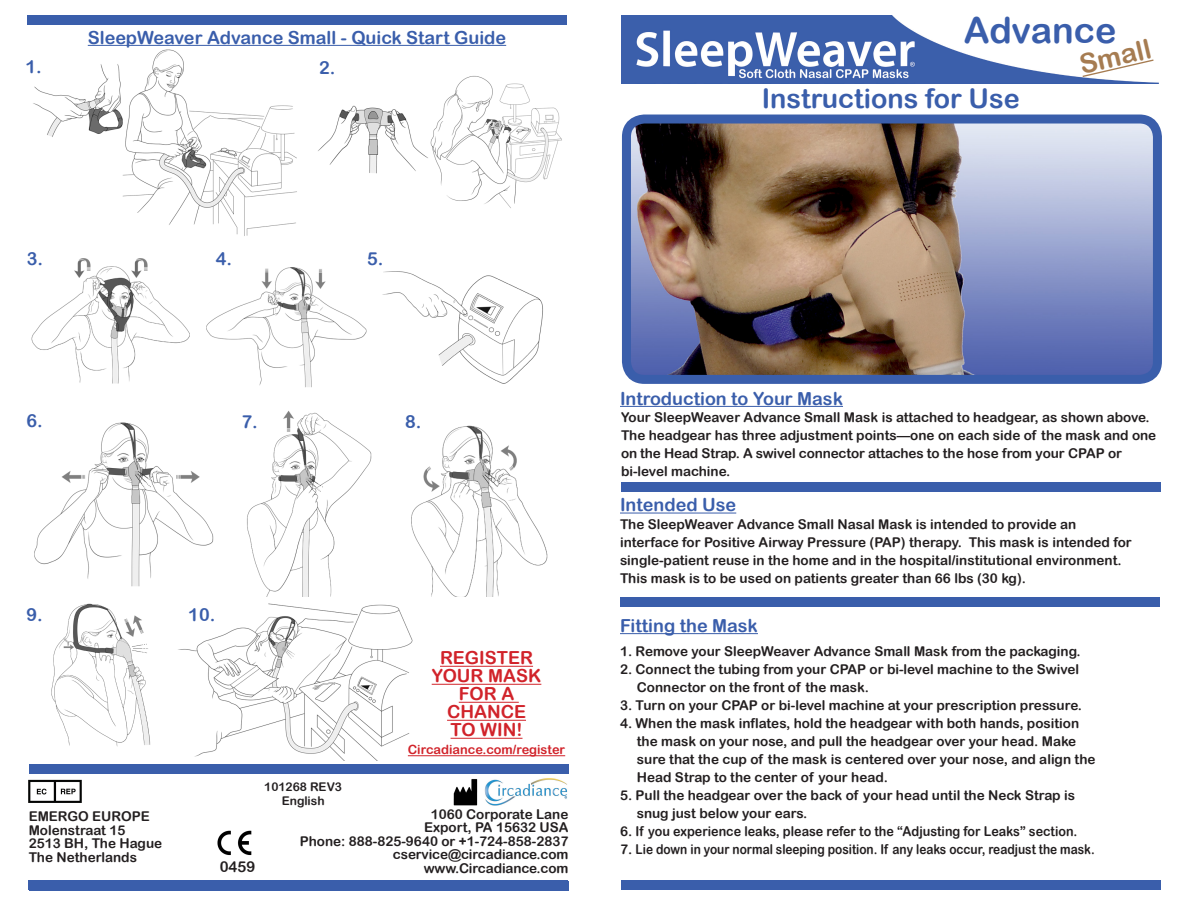
<style>
.page{position:relative;width:1188px;height:918px;background:#fff}
.page>*{position:absolute;margin:0;border:0;box-sizing:border-box;transform-origin:0 0}
.t1{font:36px "Arial Rounded MT Bold";color:#3a5eab}
.t2{font:27px "Arial Rounded MT Bold";color:#3a5eab}
.t3{font:27px "Arial Rounded MT Bold";color:#a67c51}
.t4{font:18px "Arial Rounded MT Bold";color:#3a5eab}
.t5{font:18px "Arial Rounded MT Bold";color:#d1232a}
.t6{font:15px "Arial Rounded MT Bold";color:#231f20}
.t7{font:13.5px/18px "Arial Rounded MT Bold";color:#231f20}
.t8{font:12.75px "Arial Rounded MT Bold";color:#d1232a}
.t9{font:12px "Arial Rounded MT Bold";color:#231f20}
</style>
<div class="page">
<img style="left:632px;top:125px;width:520px;height:249px">
<div style="left:622px;top:115px;width:540px;height:269px;border:9px solid #3a5eab;border-radius:18px"></div>
<img style="left:31px;top:44px;width:531px;height:553px">
<div style="left:622px;top:482px;width:539px;height:10px;background:#3a5eab"></div>
<div style="left:622px;top:880px;width:539px;height:10px;background:#3a5eab"></div>
<img style="left:622px;top:15px;width:537px;height:69px">
<svg style="left:1081px;top:58px;width:74px;height:20px"></svg>
<div style="left:620px;top:597px;width:540px;height:9px;background:#3a5eab"></div>
<hr style="left:88px;top:45px;width:418px;height:1px;background:#3a5eab">
<hr style="left:620px;top:406px;width:223px;height:1px;background:#3a5eab">
<hr style="left:620px;top:513px;width:116px;height:1px;background:#3a5eab">
<hr style="left:620px;top:633px;width:138px;height:1px;background:#3a5eab">
<div style="left:29px;top:880px;width:539px;height:10px;background:#3a5eab"></div>
<img style="left:484px;top:778px;width:84px;height:28px">
<img style="left:28px;top:779px;width:54px;height:24px">
<img style="left:453px;top:779px;width:24px;height:26px">
<img style="left:217px;top:830px;width:35px;height:26px">
<div style="left:29px;top:764px;width:539px;height:10px;background:#3a5eab"></div>
<div style="left:27px;top:15px;width:540px;height:10px;background:#3a5eab"></div>
<img style="left:51px;top:603px;width:396px;height:158px">
<hr style="left:440px;top:666px;width:93px;height:1px;background:#d1232a">
<hr style="left:432px;top:684px;width:109px;height:1px;background:#d1232a">
<hr style="left:459px;top:702px;width:60px;height:1px;background:#d1232a">
<hr style="left:447px;top:720px;width:79px;height:1px;background:#d1232a">
<hr style="left:451px;top:738px;width:72px;height:1px;background:#d1232a">
<hr style="left:408px;top:755px;width:157px;height:1px;background:#d1232a">
<p class="t4" style="left:88px;top:27px;width:420px">SleepWeaver Advance Small - Quick Start Guide</p>
<p class="t4" style="left:25px;top:56px;width:18px">1.</p>
<p class="t4" style="left:319px;top:57px;width:18px">2.</p>
<p class="t1" style="left:964px;top:9px;width:154px">Advance</p>
<p class="t3" style="left:1076px;top:49px;width:74px;rotate:-13deg">Small</p>
<p class="t2" style="left:762px;top:83px;width:260px">Instructions for Use</p>
<p class="t4" style="left:27px;top:248px;width:18px">3.</p>
<p class="t4" style="left:216px;top:248px;width:18px">4.</p>
<p class="t4" style="left:367px;top:248px;width:18px">5.</p>
<p class="t4" style="left:26px;top:410px;width:18px">6.</p>
<p class="t4" style="left:241px;top:411px;width:18px">7.</p>
<p class="t4" style="left:405px;top:411px;width:18px">8.</p>
<p class="t4" style="left:26px;top:604px;width:18px">9.</p>
<p class="t4" style="left:188px;top:604px;width:29px">10.</p>
<p class="t7" style="left:29px;top:807px;width:123px">EMERGO EUROPE</p>
<p class="t7" style="left:29px;top:821px;width:98px">Molenstraat 15</p>
<p class="t7" style="left:29px;top:834px;width:135px">2513 BH, The Hague</p>
<p class="t7" style="left:29px;top:848px;width:110px">The Netherlands</p>
<p class="t6" style="left:220px;top:858px;width:37px">0459</p>
<p class="t5" style="left:440px;top:647px;width:95px">REGISTER</p>
<p class="t5" style="left:432px;top:665px;width:111px">YOUR MASK</p>
<p class="t5" style="left:459px;top:683px;width:57px">FOR A</p>
<p class="t5" style="left:447px;top:701px;width:80px">CHANCE</p>
<p class="t5" style="left:451px;top:719px;width:73px">TO WIN!</p>
<p class="t8" style="left:408px;top:742px;width:159px">Circadiance.com/register</p>
<p class="t9" style="left:264px;top:779px;width:79px">101268 REV3</p>
<p class="t9" style="left:282px;top:794px;width:44px">English</p>
<p class="t7" style="left:431px;top:805px;width:139px">1060 Corporate Lane</p>
<p class="t7" style="left:424px;top:818px;width:146px">Export, PA 15632 USA</p>
<p class="t7" style="left:300px;top:832px;width:270px">Phone: 888-825-9640 or +1-724-858-2837</p>
<p class="t7" style="left:393px;top:845px;width:177px">cservice@circadiance.com</p>
<p class="t7" style="left:424px;top:859px;width:146px">www.Circadiance.com</p>
<p class="t4" style="left:620px;top:388px;width:225px">Introduction to Your Mask</p>
<p class="t7" style="left:621px;top:408px;width:537px">Your SleepWeaver Advance Small Mask is attached to headgear, as shown above.<br>The headgear has three adjustment points—one on each side of the mask and one on the Head Strap. A swivel connector attaches to the hose from your CPAP or</p>
<p class="t7" style="left:621px;top:462px;width:111px">bi-level machine.</p>
<p class="t4" style="left:620px;top:494px;width:118px">Intended Use</p>
<p class="t7" style="left:620px;top:515px;width:458px">The SleepWeaver Advance Small Nasal Mask is intended to provide an</p>
<p class="t7" style="left:620px;top:533px;width:513px">interface for Positive Airway Pressure (PAP) therapy. This mask is intended for single-patient reuse in the home and in the hospital/institutional environment.</p>
<p class="t7" style="left:620px;top:569px;width:408px">This mask is to be used on patients greater than 66 lbs (30 kg).</p>
<p class="t4" style="left:620px;top:615px;width:139px">Fitting the Mask</p>
<p class="t7" style="left:620px;top:642px;width:462px">1. Remove your SleepWeaver Advance Small Mask from the packaging.</p>
<p class="t7" style="left:620px;top:660px;width:461px">2. Connect the tubing from your CPAP or bi-level machine to the Swivel</p>
<p class="t7" style="left:637px;top:678px;width:234px">Connector on the front of the mask.</p>
<p class="t7" style="left:620px;top:696px;width:463px">3. Turn on your CPAP or bi-level machine at your prescription pressure.</p>
<p class="t7" style="left:620px;top:714px;width:461px">4. When the mask inflates, hold the headgear with both hands, position</p>
<p class="t7" style="left:637px;top:732px;width:441px">the mask on your nose, and pull the headgear over your head. Make</p>
<p class="t7" style="left:637px;top:750px;width:460px">sure that the cup of the mask is centered over your nose, and align the</p>
<p class="t7" style="left:637px;top:768px;width:253px">Head Strap to the center of your head.</p>
<p class="t7" style="left:620px;top:786px;width:456px">5. Pull the headgear over the back of your head until the Neck Strap is</p>
<p class="t7" style="left:637px;top:804px;width:172px">snug just below your ears.</p>
<p class="t7" style="left:620px;top:822px;width:459px">6. If you experience leaks, please refer to the “Adjusting for Leaks” section.</p>
<p class="t7" style="left:620px;top:840px;width:476px">7. Lie down in your normal sleeping position. If any leaks occur, readjust the mask.</p>
</div>
